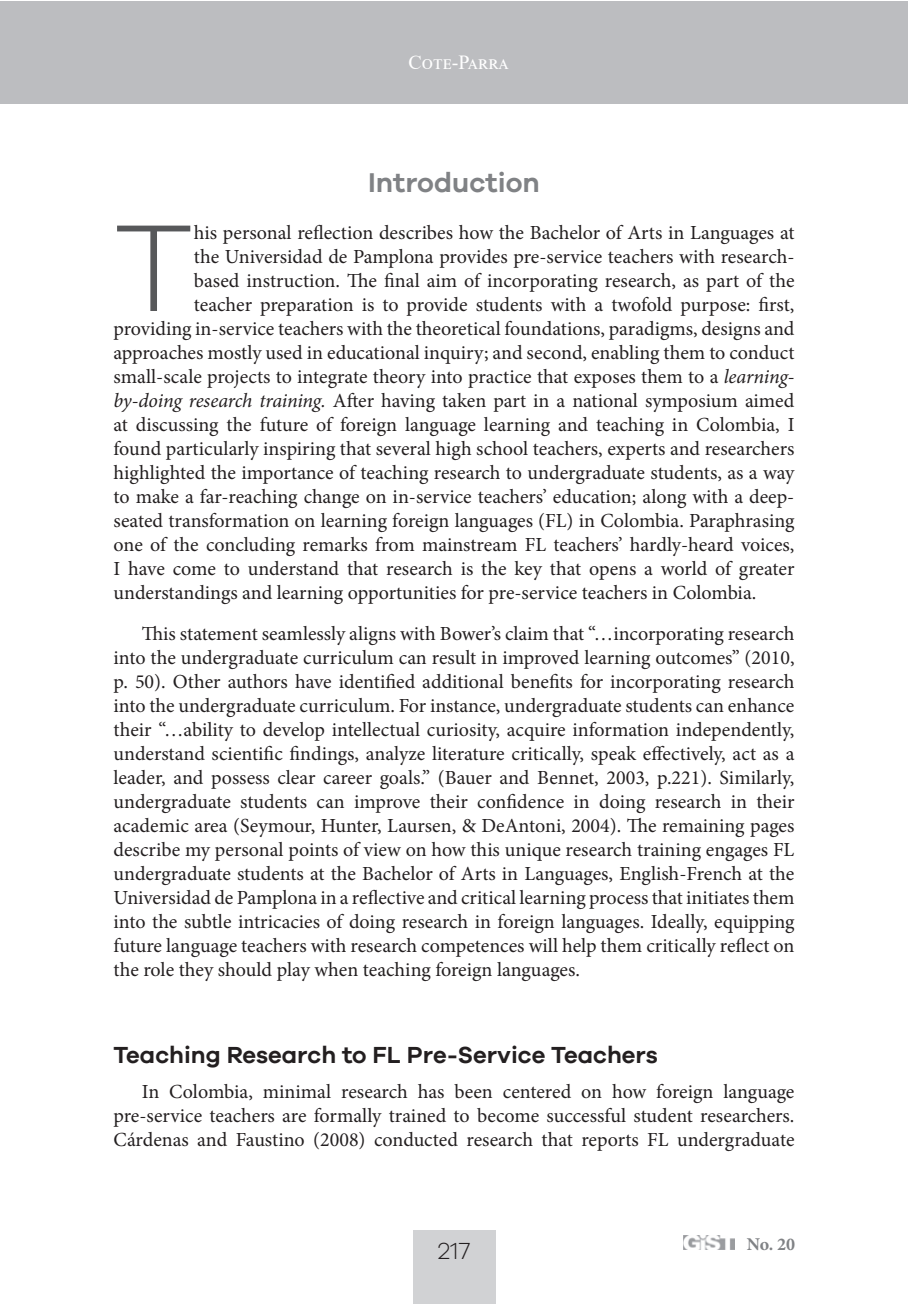
<style>
.page{position:relative;width:908px;height:1304px;background:#fff}
.page>*{position:absolute;margin:0;border:0;box-sizing:border-box;transform-origin:0 0}
.t1{font:300 127.4px "Galano Grotesque";color:#57585a}
.t2{font:600 28px "Galano Grotesque";color:#808285}
.t3{font:600 24px "Galano Grotesque";color:#231f20}
.t4{font:300 24px "Galano Grotesque";color:#231f20}
.t5{font:20px/24px "Minion Pro";letter-spacing:-.005em;color:#231f20;text-align:justify}
.t6{font:20px "Times New Roman";letter-spacing:.075em;color:#fff}
.t7{font:700 18px "Minion Pro";color:#808285}
.s1{font-style:italic}
</style>
<div class="page">
<div style="left:412px;top:1230px;width:83px;height:74px;background:#d1d2d4"></div>
<img style="left:683px;top:1236px;width:51px;height:13px">
<div style="left:0;top:1px;width:906px;height:102px;background:#bcbdc0"></div>
<p class="t6" style="left:408px;top:48px;width:100px">Cote-Parra</p>
<h2 class="t2" style="left:368px;top:166px;width:173px">Introduction</h2>
<h1 class="t1" style="left:113px;top:192px;width:82px">T</h1>
<p class="t5" style="left:194px;top:221px;width:602px">his personal reflection describes how the Bachelor of Arts in Languages at</p>
<p class="t5" style="left:194px;top:245px;width:602px">the Universidad de Pamplona provides pre-service teachers with research-</p>
<p class="t5" style="left:194px;top:269px;width:602px">based instruction. The final aim of incorporating research, as part of the</p>
<p class="t5" style="left:194px;top:293px;width:602px">teacher preparation is to provide students with a twofold purpose: first,</p>
<p class="t5" style="left:113px;top:317px;width:682px">providing in-service teachers with the theoretical foundations, paradigms, designs and</p>
<p class="t5" style="left:113px;top:341px;width:682px">approaches mostly used in educational inquiry; and second, enabling them to conduct</p>
<p class="t5" style="left:113px;top:365px;width:682px">small-scale projects to integrate theory into practice that exposes them to a <span class="s1">learning-</span></p>
<p class="t5" style="left:113px;top:389px;width:682px"><span class="s1">by-doing research training.</span> After having taken part in a national symposium aimed</p>
<p class="t5" style="left:113px;top:413px;width:682px">at discussing the future of foreign language learning and teaching in Colombia, I</p>
<p class="t5" style="left:113px;top:437px;width:682px">found particularly inspiring that several high school teachers, experts and researchers</p>
<p class="t5" style="left:113px;top:461px;width:682px">highlighted the importance of teaching research to undergraduate students, as a way</p>
<p class="t5" style="left:113px;top:485px;width:682px">to make a far-reaching change on in-service teachers’ education; along with a deep-</p>
<p class="t5" style="left:113px;top:509px;width:682px">seated transformation on learning foreign languages (FL) in Colombia. Paraphrasing</p>
<p class="t5" style="left:113px;top:533px;width:682px">one of the concluding remarks from mainstream FL teachers’ hardly-heard voices,</p>
<p class="t5" style="left:113px;top:557px;width:682px">I have come to understand that research is the key that opens a world of greater</p>
<p class="t5" style="left:113px;top:581px;width:644px">understandings and learning opportunities for pre-service teachers in Colombia.</p>
<p class="t5" style="left:113px;top:622px;width:682px;text-indent:28px">This statement seamlessly aligns with Bower’s claim that “…incorporating research into the undergraduate curriculum can result in improved learning outcomes” (2010, p. 50). Other authors have identified additional benefits for incorporating research into the undergraduate curriculum. For instance, undergraduate students can enhance their “…ability to develop intellectual curiosity, acquire information independently, understand scientific findings, analyze literature critically, speak effectively, act as a leader, and possess clear career goals.” (Bauer and Bennet, 2003, p.221). Similarly, undergraduate students can improve their confidence in doing research in their academic area (Seymour, Hunter, Laursen, &amp; DeAntoni, 2004). The remaining pages describe my personal points of view on how this unique research training engages FL undergraduate students at the Bachelor of Arts in Languages, English-French at the Universidad de Pamplona in a reflective and critical learning process that initiates them into the subtle intricacies of doing research in foreign languages. Ideally, equipping future language teachers with research competences will help them critically reflect on the role they should play when teaching foreign languages.</p>
<p class="t3" style="left:113px;top:1040px;width:545px">Teaching Research to FL Pre-Service Teachers</p>
<p class="t5" style="left:113px;top:1080px;width:682px;text-indent:28px">In Colombia, minimal research has been centered on how foreign language pre-service teachers are formally trained to become successful student researchers.<br>Cárdenas and Faustino (2008) conducted research that reports FL undergraduate</p>
<p class="t4" style="left:437px;top:1237px;width:34px">217</p>
<p class="t7" style="left:746px;top:1232px;width:50px">No. 20</p>
</div>
